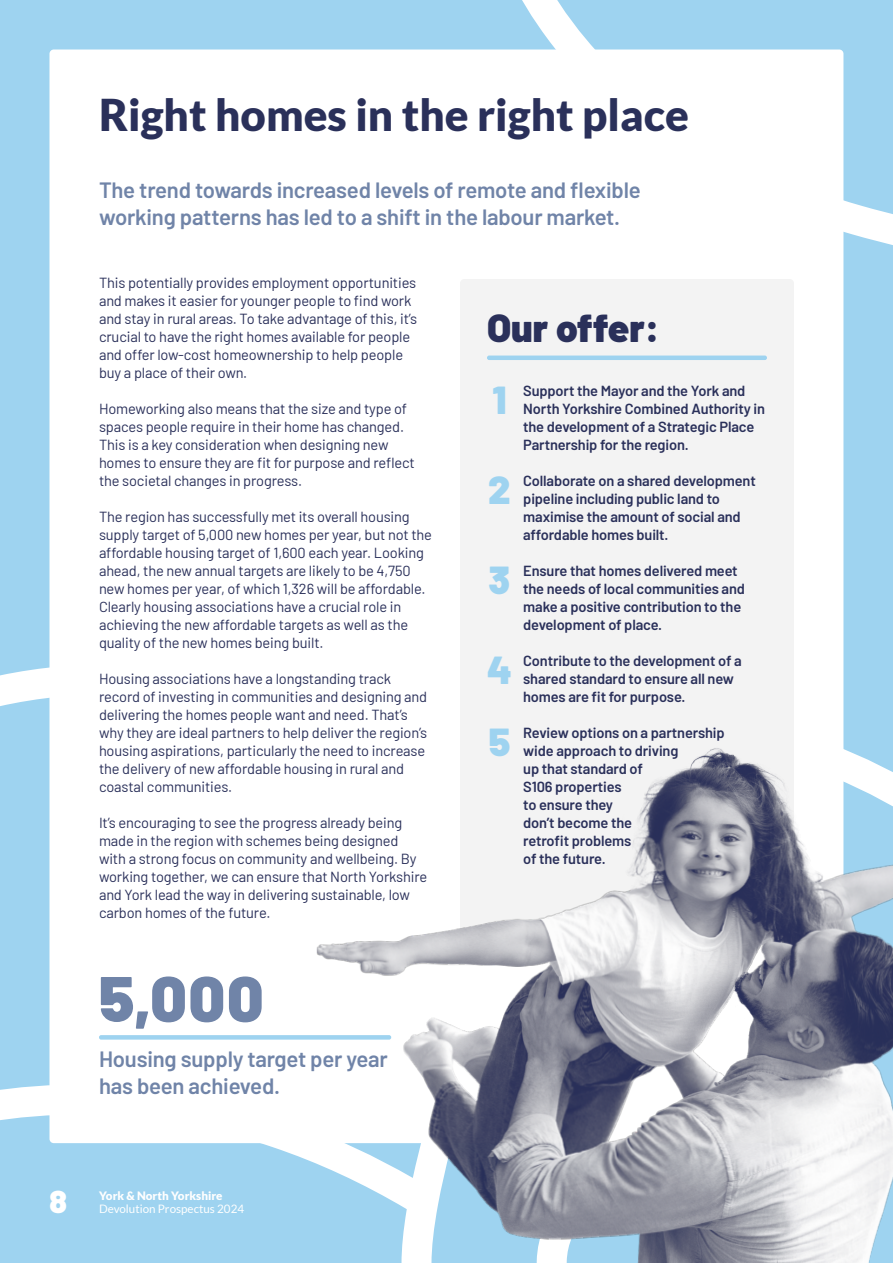
<style>
.page{position:relative;width:893px;height:1263px;background:#fff}
.page>*{position:absolute;margin:0;border:0;box-sizing:border-box;transform-origin:0 0}
.t1{font:900 63.75px "Barlow";color:#7084a8}
.t2{font:900 43.8px "Lato";color:#2a305a}
.t3{font:900 39px "Barlow";color:#2a305a}
.t4{font:900 39px/72px "Barlow";color:#9ed3f0}
.t5{font:900 31.5px "Barlow";color:#fff}
.t6{font:600 22.2px/27px "Barlow";letter-spacing:-.01em;color:#7084a8}
.t7{font:14.7px/18px "Barlow";letter-spacing:-.01em;color:#2a305a}
.t8{font:600 14.7px/18px "Barlow";letter-spacing:-.01em;color:#2a305a}
.t9{font:11.7px "Lato";color:#fff}
.t10{font:900 11.7px "Lato";color:#fff}
</style>
<div class="page">
<div style="left:0;top:779px;width:49px;height:311px;background:#9ed3f0"></div>
<div style="left:0;top:1115px;width:317px;height:148px;background:#9ed3f0"></div>
<div style="left:0;top:0;width:893px;height:779px;background:#9ed3f0"></div>
<div style="left:49px;top:50px;width:794px;height:1093px;background:#fff;border-radius:4px"></div>
<div style="left:460px;top:279px;width:334px;height:661px;background:#f3f3f3;border-radius:4px"></div>
<hr style="left:487px;top:356px;width:280px;height:4px;background:#9ed3f0;border-radius:2px">
<div style="left:99px;top:1035px;width:292px;height:5px;background:#9ed3f0;border-radius:2px"></div>
<img style="left:317px;top:738px;width:576px;height:525px">
<h2 class="t2" style="left:99px;top:89px;width:591px">Right homes in the right place</h2>
<h3 class="t6" style="left:99px;top:175px;width:543px">The trend towards increased levels of remote and flexible working patterns has led to a shift in the labour market.</h3>
<p class="t7" style="left:99px;top:273px;width:320px">This potentially provides employment opportunities and makes it easier for younger people to find work and stay in rural areas. To take advantage of this, it’s crucial to have the right homes available for people and offer low-cost homeownership to help people buy a place of their own.</p>
<p class="t7" style="left:99px;top:399px;width:317px">Homeworking also means that the size and type of spaces people require in their home has changed.<br>This is a key consideration when designing new homes to ensure they are fit for purpose and reflect the societal changes in progress.</p>
<p class="t7" style="left:99px;top:507px;width:335px">The region has successfully met its overall housing supply target of 5,000 new homes per year, but not the affordable housing target of 1,600 each year. Looking ahead, the new annual targets are likely to be 4,750 new homes per year, of which 1,326 will be affordable.<br>Clearly housing associations have a crucial role in achieving the new affordable targets as well as the quality of the new homes being built.</p>
<p class="t7" style="left:99px;top:669px;width:330px">Housing associations have a longstanding track record of investing in communities and designing and delivering the homes people want and need. That’s why they are ideal partners to help deliver the region’s housing aspirations, particularly the need to increase the delivery of new affordable housing in rural and coastal communities.</p>
<p class="t7" style="left:99px;top:813px;width:330px">It’s encouraging to see the progress already being made in the region with schemes being designed with a strong focus on community and wellbeing. By working together, we can ensure that North Yorkshire and York lead the way in delivering sustainable, low carbon homes of the future.</p>
<h1 class="t1" style="left:99px;top:951px;width:166px">5,000</h1>
<h3 class="t6" style="left:99px;top:1043px;width:290px">Housing supply target per year has been achieved.</h3>
<h3 class="t5" style="left:50px;top:1178px;width:19px">8</h3>
<p class="t10" style="left:99px;top:1189px;width:125px">York &amp; North Yorkshire</p>
<p class="t9" style="left:99px;top:1203px;width:147px">Devolution Prospectus 2024</p>
<h3 class="t3" style="left:487px;top:299px;width:174px">Our offer:</h3>
<h3 class="t4" style="left:493px;top:361px;width:15px">1</h3>
<h3 class="t4" style="left:488px;top:451px;width:24px">2</h3>
<h3 class="t4" style="left:489px;top:541px;width:23px">3</h3>
<h3 class="t4" style="left:487px;top:631px;width:26px">4<br>5</h3>
<p class="t8" style="left:523px;top:380px;width:243px">Support the Mayor and the York and North Yorkshire Combined Authority in the development of a Strategic Place Partnership for the region.</p>
<p class="t8" style="left:523px;top:470px;width:234px">Collaborate on a shared development pipeline including public land to maximise the amount of social and affordable homes built.</p>
<p class="t8" style="left:523px;top:560px;width:223px">Ensure that homes delivered meet the needs of local communities and make a positive contribution to the development of place.</p>
<p class="t8" style="left:523px;top:650px;width:220px">Contribute to the development of a shared standard to ensure all new homes are fit for purpose.</p>
<p class="t8" style="left:523px;top:722px;width:203px">Review options on a partnership wide approach to driving<br>up that standard of<br>S106 properties<br>to ensure they<br>don’t become the<br>retrofit problems<br>of the future.</p>
</div>
